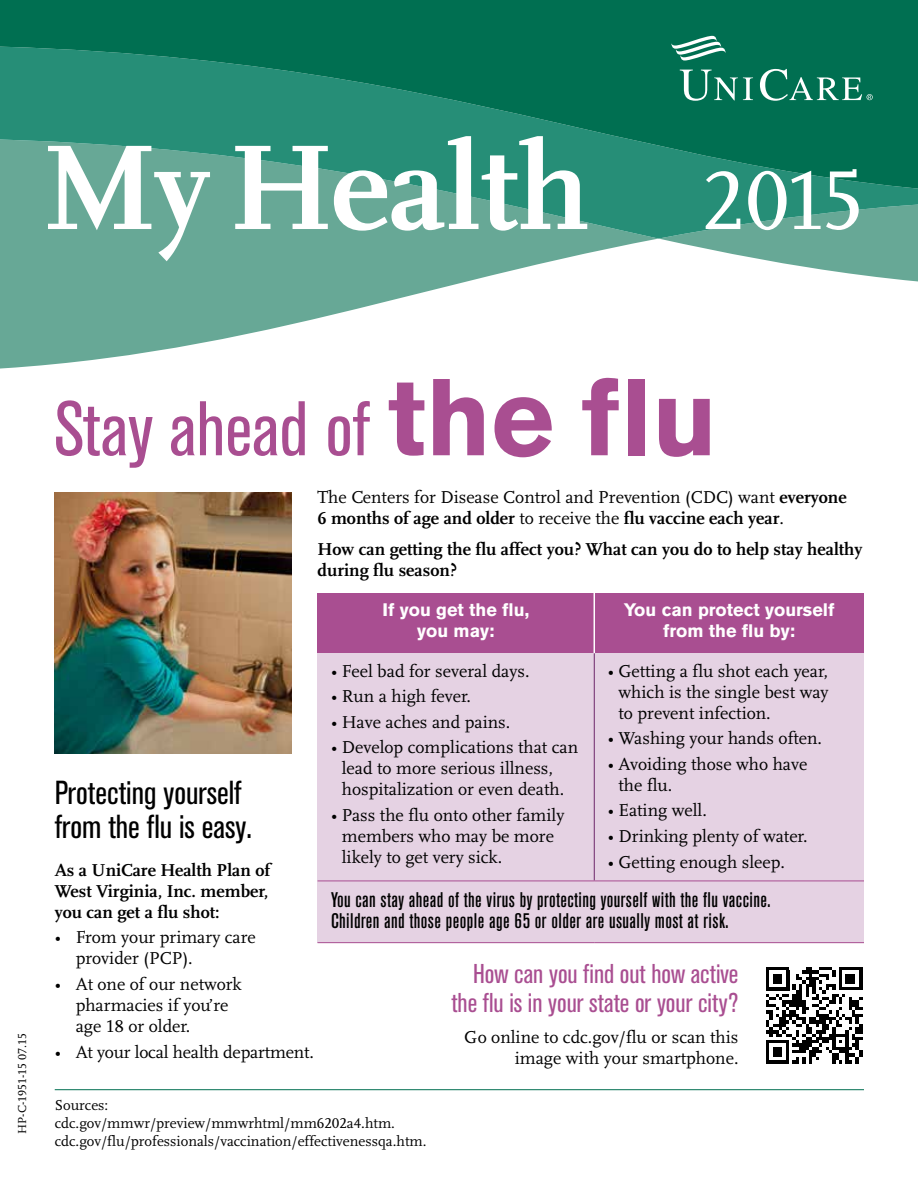
<style>
.page{position:relative;width:918px;height:1188px;background:#fff}
.page>*{position:absolute;margin:0;border:0;box-sizing:border-box;transform-origin:0 0}
.t1{font:700 126px "Scala LF";color:#fff}
.t2{font:condensed 76.5px "Akzidenz Grotesk Std";color:#a94e91}
.t3{font:condensed 33px/34.5px "Akzidenz Grotesk Std";color:#000}
.t4{font:condensed 27px/29.2px "Akzidenz Grotesk Std";color:#a94e91;text-align:right}
.t5{font:500 condensed 21px/21px "Akzidenz Grotesk Std";letter-spacing:.02em;color:#000}
.t6{font:18px/21px "Scala LF";color:#000}
.t7{font:700 18px/21px "Scala LF";color:#000}
.t8{font:700 18px/21px "Akzidenz Grotesk Std";color:#fff;text-align:center}
.t9{font:15px "Scala LF";color:#000}
.t10{font:12px "Scala LF";color:#000}
.s1{font-weight:400;font-size:87px}
.s2{font-weight:700;font-stretch:normal;font-size:108px}
.s3{font-weight:700}
</style>
<div class="page">
<svg style="left:0;top:239px;width:656px;height:130px;fill:#67a896"></svg>
<svg style="left:661px;top:239px;width:257px;height:43px"></svg>
<svg style="left:0;top:198px;width:918px;height:41px;background:#57a18e"></svg>
<svg style="left:0;top:0;width:918px;height:198px;background:#188066"></svg>
<svg style="left:671px;top:36px;width:55px;height:25px"></svg>
<hr style="left:55px;top:1089px;width:809px;height:1px;background:#006f51">
<svg style="left:680px;top:70px;width:73px;height:31px;background:#378e77"></svg>
<svg style="left:760px;top:69px;width:113px;height:32px;background:#338b73"></svg>
<img style="left:54px;top:493px;width:238px;height:261px">
<div style="left:318px;top:593px;width:276px;height:60px;background:#a94e91"></div>
<div style="left:594px;top:593px;width:270px;height:60px;background:#a94e91"></div>
<div style="left:318px;top:653px;width:276px;height:228px;background:#e5d2e3"></div>
<div style="left:594px;top:653px;width:270px;height:228px;background:#e5d2e3"></div>
<div style="left:318px;top:881px;width:546px;height:62px;background:#e5d2e3"></div>
<hr style="left:594px;top:593px;width:1px;height:60px;background:#fff">
<hr style="left:594px;top:653px;width:1px;height:228px;background:#6d276a">
<hr style="left:318px;top:881px;width:276px;height:1px;background:#a94e91">
<hr style="left:594px;top:881px;width:270px;height:1px;background:#a94e91">
<hr style="left:318px;top:942px;width:276px;height:1px;background:#a94e91">
<hr style="left:594px;top:942px;width:270px;height:1px;background:#a94e91">
<svg style="left:766px;top:968px;width:96px;height:96px"></svg>
<h1 class="t1" style="left:43px;top:117px;width:824px">My Health <span class="s1">2015</span></h1>
<p class="t10" style="left:16px;top:1134px;width:103px;rotate:-90deg">HP-C-1951-15 07.15</p>
<h2 class="t2" style="left:54px;top:386px;width:665px">Stay ahead of <span class="s2">the flu</span></h2>
<p class="t6" style="left:318px;top:487px;width:531px">The Centers for Disease Control and Prevention (CDC) want <span class="s3">everyone<br>6 months of age and older</span> to receive the <span class="s3">flu vaccine each year</span>.</p>
<h3 class="t7" style="left:318px;top:539px;width:546px">How can getting the flu affect you? What can you do to help stay healthy during flu season?</h3>
<p class="t3" style="left:55px;top:776px;width:199px">Protecting yourself from the flu is easy.</p>
<h3 class="t7" style="left:55px;top:860px;width:217px;text-align:justify">As a UniCare Health Plan of West Virginia, Inc. member, you can get a flu shot:</h3>
<p class="t6" style="left:76px;top:927px;width:182px;text-indent:-21px">• From your primary care provider (PCP).</p>
<p class="t6" style="left:76px;top:974px;width:168px;text-indent:-21px">• At one of our network pharmacies if you’re age 18 or older.</p>
<p class="t6" style="left:55px;top:1042px;width:261px">• At your local health department.</p>
<h4 class="t8" style="left:383px;top:599px;width:148px">If you get the flu, you may:</h4>
<h4 class="t8" style="left:624px;top:599px;width:212px">You can protect yourself from the flu by:</h4>
<p class="t6" style="left:331px;top:661px;width:200px">• Feel bad for several days.</p>
<p class="t6" style="left:331px;top:686px;width:141px">• Run a high fever.</p>
<p class="t6" style="left:331px;top:712px;width:181px">• Have aches and pains.</p>
<p class="t6" style="left:342px;top:737px;width:238px;text-indent:-11px">• Develop complications that can lead to more serious illness, hospitalization or even death.</p>
<p class="t6" style="left:342px;top:805px;width:224px;text-indent:-11px">• Pass the flu onto other family members who may be more likely to get very sick.</p>
<p class="t6" style="left:619px;top:661px;width:212px;text-align:justify;text-indent:-11px">• Getting a flu shot each year, which is the single best way to prevent infection.</p>
<p class="t6" style="left:608px;top:728px;width:216px">• Washing your hands often.</p>
<p class="t6" style="left:619px;top:754px;width:190px;text-indent:-11px">• Avoiding those who have the flu.</p>
<p class="t6" style="left:608px;top:800px;width:101px">• Eating well.</p>
<p class="t6" style="left:608px;top:826px;width:201px">• Drinking plenty of water.</p>
<p class="t6" style="left:608px;top:852px;width:179px">• Getting enough sleep.</p>
<p class="t5" style="left:331px;top:889px;width:441px">You can stay ahead of the virus by protecting yourself with the flu vaccine.<br>Children and those people age 65 or older are usually most at risk.</p>
<h3 class="t4" style="left:451px;top:959px;width:289px">How can you find out how active the flu is in your state or your city?</h3>
<p class="t6" style="left:464px;top:1027px;width:276px;text-align:right">Go online to cdc.gov/flu or scan this image with your smartphone.</p>
<p class="t9" style="left:55px;top:1097px;width:55px">Sources:</p>
<p class="t9" style="left:55px;top:1115px;width:342px">cdc.gov/mmwr/preview/mmwrhtml/mm6202a4.htm.</p>
<p class="t9" style="left:55px;top:1133px;width:373px">cdc.gov/flu/professionals/vaccination/effectivenessqa.htm.</p>
</div>
